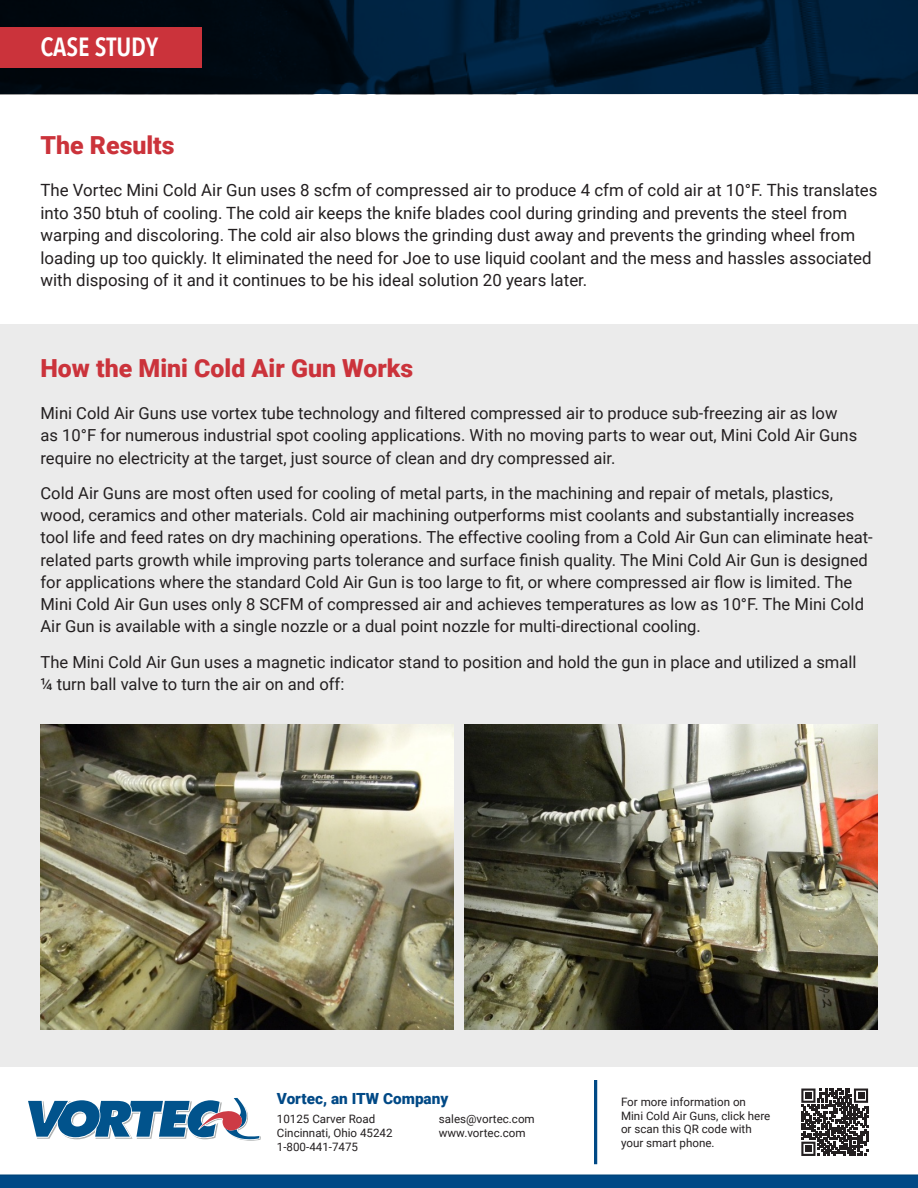
<style>
.page{position:relative;width:918px;height:1188px;background:#fff}
.page>*{position:absolute;margin:0;border:0;box-sizing:border-box;transform-origin:0 0}
.t1{font:600 26.25px "Avenir Next Condensed";color:#fff}
.t2{font:900 24.9px "Roboto";color:#cb333b}
.P1{font:16.8px/22.5px "Roboto";color:#231f20}
.P1-2{font:16.65px/22px "Roboto";color:#231f20}
.t3{font:900 15.3px "Roboto";color:#004986}
.t4{font:11.55px/14px "Roboto";color:#231f20}
</style>
<div class="page">
<svg style="left:0;top:0;width:918px;height:94px;background:#00162a"></svg>
<svg style="left:0;top:1066px;width:918px;height:99px"></svg>
<svg style="left:27px;top:1097px;width:234px;height:43px"></svg>
<svg style="left:0;top:1174px;width:918px;height:14px;background:#094e89"></svg>
<hr style="left:594px;top:1080px;width:3px;height:84px;background:#004986">
<div style="left:0;top:324px;width:918px;height:742px;background:#ebebeb"></div>
<img style="left:40px;top:725px;width:413px;height:304px">
<img style="left:465px;top:725px;width:413px;height:304px">
<div style="left:797px;top:1084px;width:75px;height:76px;background:#fff"></div>
<svg style="left:801px;top:1089px;width:67px;height:67px"></svg>
<div style="left:0;top:27px;width:202px;height:41px;background:#cb333b"></div>
<h1 class="t1" style="left:40px;top:24px;width:119px">CASE STUDY</h1>
<h2 class="t2" style="left:40px;top:127px;width:136px">The Results</h2>
<p class="P1" style="left:40px;top:179px;width:839px">The Vortec Mini Cold Air Gun uses 8 scfm of compressed air to produce 4 cfm of cold air at 10°F. This translates into 350 btuh of cooling. The cold air keeps the knife blades cool during grinding and prevents the steel from warping and discoloring. The cold air also blows the grinding dust away and prevents the grinding wheel from loading up too quickly. It eliminated the need for Joe to use liquid coolant and the mess and hassles associated with disposing of it and it continues to be his ideal solution 20 years later.</p>
<h2 class="t2" style="left:40px;top:351px;width:374px">How the Mini Cold Air Gun Works</h2>
<p class="P1-2" style="left:40px;top:402px;width:818px">Mini Cold Air Guns use vortex tube technology and filtered compressed air to produce sub-freezing air as low as 10°F for numerous industrial spot cooling applications. With no moving parts to wear out, Mini Cold Air Guns require no electricity at the target, just source of clean and dry compressed air.</p>
<p class="P1-2" style="left:40px;top:482px;width:834px">Cold Air Guns are most often used for cooling of metal parts, in the machining and repair of metals, plastics, wood, ceramics and other materials. Cold air machining outperforms mist coolants and substantially increases tool life and feed rates on dry machining operations. The effective cooling from a Cold Air Gun can eliminate heat&shy;related parts growth while improving parts tolerance and surface finish quality. The Mini Cold Air Gun is designed for applications where the standard Cold Air Gun is too large to fit, or where compressed air flow is limited. The Mini Cold Air Gun uses only 8 SCFM of compressed air and achieves temperatures as low as 10°F. The Mini Cold Air Gun is available with a single nozzle or a dual point nozzle for multi-directional cooling.</p>
<p class="P1-2" style="left:40px;top:650px;width:818px">The Mini Cold Air Gun uses a magnetic indicator stand to position and hold the gun in place and utilized a small ¼ turn ball valve to turn the air on and off:</p>
<p class="t3" style="left:277px;top:1087px;width:173px">Vortec, an ITW Company</p>
<p class="t4" style="left:277px;top:1112px;width:100px">10125 Carver Road</p>
<p class="t4" style="left:439px;top:1112px;width:97px">sales@vortec.com</p>
<p class="t4" style="left:277px;top:1126px;width:117px">Cincinnati, Ohio 45242</p>
<p class="t4" style="left:439px;top:1126px;width:88px">www.vortec.com</p>
<p class="t4" style="left:277px;top:1140px;width:83px">1-800-441-7475</p>
<p class="t4" style="left:621px;top:1094px;width:151px">For more information on<br>Mini Cold Air Guns, click here or scan this QR code with your smart phone.</p>
</div>
